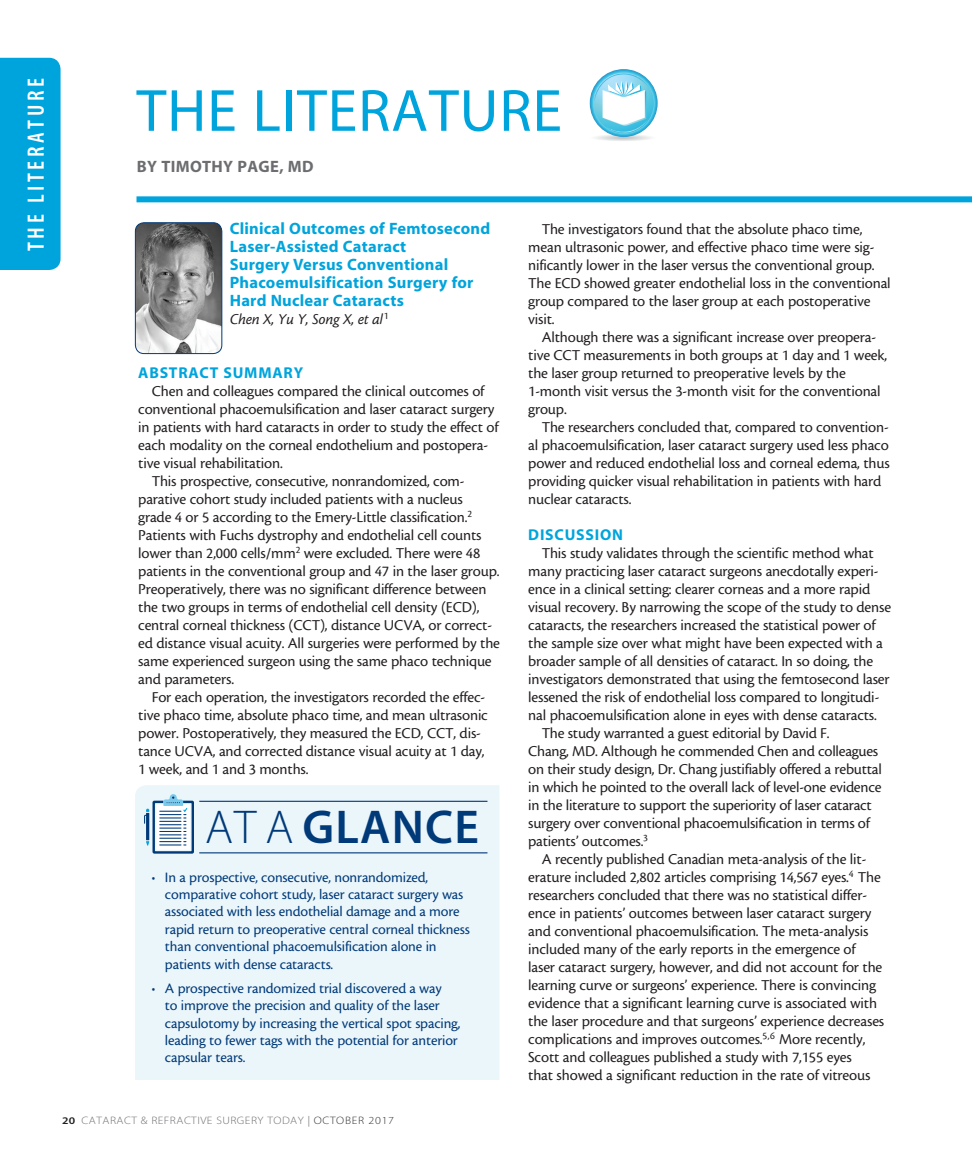
<style>
.page{position:relative;width:972px;height:1161px;background:#fff}
.page>*{position:absolute;margin:0;border:0;box-sizing:border-box;transform-origin:0 0}
.headline{font:60px "Myriad MM 400 600";letter-spacing:.015em;color:#00a4dc}
.headline-2{font:47.7px "Myriad MM 565 600";letter-spacing:.025em;color:#013a79}
.t1{font:23.7px "Myriad MM 565 300";letter-spacing:.15em;color:#fff}
.subhead_question{font:16.5px/18px "Myriad MM 700 600";letter-spacing:.015em;color:#00a4dc}
.author{font:16.5px "Myriad MM 700 600";letter-spacing:.02em;color:#6c6d70}
.body{font:15.75px/18px "Cronos MM 408 10";letter-spacing:-.01em;color:#231f20}
.subhead{font:15.75px "Myriad MM 700 600";letter-spacing:.05em;color:#00a4dc}
.body-2{font:15.75px "Cronos MM It 408 10";letter-spacing:-.005em;color:#231f20}
.t2{font:15px/17.4px "Cronos MM 408 10";letter-spacing:-.01em;color:#013a79}
.t3{font:10.8px "Myriad MM 215 600";letter-spacing:.04em;color:#6c6d70;scale:1.11 1}
.s1{font-family:"Myriad MM 215 600"}
.s2{font-family:"Myriad MM 565 600";font-size:10.2px;color:#231f20}
.s3{font-family:"Myriad MM 400 600";color:#939598}
.s4{color:#312f30}
</style>
<div class="page">
<div style="left:0;top:58px;width:61px;height:212px;background:#00a4dc"></div>
<div style="left:136px;top:196px;width:836px;height:6px;background:#00a4dc"></div>
<img style="left:135px;top:223px;width:87px;height:131px">
<div style="left:135px;top:222px;width:87px;height:132px;border:1px solid #013a79;border-radius:9px"></div>
<svg style="left:589px;top:71px;width:67px;height:70px"></svg>
<div style="left:135px;top:785px;width:364px;height:295px;background:#ebf6fb"></div>
<hr style="left:199px;top:852px;width:288px;height:1px;background:#013a79">
<hr style="left:199px;top:801px;width:288px;height:1px;background:#013a79">
<svg style="left:144px;top:794px;width:50px;height:60px"></svg>
<h3 class="t1" style="left:25px;top:251px;width:174px;rotate:-90deg">THE LITERATURE</h3>
<p class="headline" style="left:136px;top:82px;width:427px">THE LITERATURE</p>
<p class="author" style="left:137px;top:159px;width:178px">BY TIMOTHY PAGE, MD</p>
<p class="subhead_question" style="left:230px;top:220px;width:262px">Clinical Outcomes of Femtosecond<br>Laser-Assisted Cataract<br>Surgery Versus Conventional<br>Phacoemulsification Surgery for<br>Hard Nuclear Cataracts</p>
<p class="body-2" style="left:230px;top:311px;width:160px">Chen X, Yu Y, Song X, et al<sup>1</sup></p>
<p class="subhead" style="left:138px;top:365px;width:167px">ABSTRACT SUMMARY</p>
<p class="body" style="left:138px;top:382px;width:362px;text-indent:14px">Chen and colleagues compared the clinical outcomes of conventional phacoemulsification and laser cataract surgery in patients with hard cataracts in order to study the effect of each modality on the corneal endothelium and postopera&shy;tive visual rehabilitation.</p>
<p class="body" style="left:138px;top:472px;width:363px;text-indent:14px">This prospective, consecutive, nonrandomized, com&shy;parative cohort study included patients with a nucleus<br>grade 4 or 5 according to the Emery-Little classification.<sup>2<br></sup>Patients with Fuchs dystrophy and endothelial cell counts lower than 2,000 cells/mm<sup>2</sup> were excluded. There were 48 patients in the conventional group and 47 in the laser group.<br>Preoperatively, there was no significant difference between the two groups in terms of endothelial cell density (ECD), central corneal thickness (CCT), distance UCVA, or correct&shy;ed distance visual acuity. All surgeries were performed by the same experienced surgeon using the same phaco technique and parameters.</p>
<p class="body" style="left:138px;top:688px;width:351px;text-indent:14px">For each operation, the investigators recorded the effec&shy;tive phaco time, absolute phaco time, and mean ultrasonic power. Postoperatively, they measured the ECD, CCT, dis&shy;tance UCVA, and corrected distance visual acuity at 1 day, 1 week, and 1 and 3 months.</p>
<p class="headline-2" style="left:205px;top:804px;width:275px"><span class="s1">AT A</span> GLANCE</p>
<p class="t2" style="left:165px;top:869px;width:307px;text-indent:-14px">• In a prospective, consecutive, nonrandomized, comparative cohort study, laser cataract surgery was associated with less endothelial damage and a more rapid return to preoperative central corneal thickness than conventional phacoemulsification alone in patients with dense cataracts.</p>
<p class="t2" style="left:165px;top:980px;width:297px;text-indent:-14px">• A prospective randomized trial discovered a way<br>to improve the precision and quality of the laser capsulotomy by increasing the vertical spot spacing, leading to fewer tags with the potential for anterior capsular tears.</p>
<p class="t3" style="left:62px;top:1115px;width:301px"><span class="s2">20</span> CATARACT &amp; REFRACTIVE SURGERY TODAY <span class="s3">|</span> <span class="s4">OCTOBER 2017</span></p>
<p class="body" style="left:528px;top:220px;width:364px;text-indent:14px">The investigators found that the absolute phaco time, mean ultrasonic power, and effective phaco time were sig&shy;nificantly lower in the laser versus the conventional group.<br>The ECD showed greater endothelial loss in the conventional group compared to the laser group at each postoperative visit.</p>
<p class="body" style="left:528px;top:328px;width:361px;text-indent:14px">Although there was a significant increase over preopera&shy;tive CCT measurements in both groups at 1 day and 1 week, the laser group returned to preoperative levels by the 1-month visit versus the 3-month visit for the conventional group.</p>
<p class="body" style="left:528px;top:418px;width:363px;text-indent:14px">The researchers concluded that, compared to convention&shy;al phacoemulsification, laser cataract surgery used less phaco power and reduced endothelial loss and corneal edema, thus providing quicker visual rehabilitation in patients with hard nuclear cataracts.</p>
<p class="subhead" style="left:528px;top:527px;width:96px">DISCUSSION</p>
<p class="body" style="left:528px;top:544px;width:364px;text-indent:14px">This study validates through the scientific method what many practicing laser cataract surgeons anecdotally experi&shy;ence in a clinical setting: clearer corneas and a more rapid visual recovery. By narrowing the scope of the study to dense cataracts, the researchers increased the statistical power of the sample size over what might have been expected with a broader sample of all densities of cataract. In so doing, the investigators demonstrated that using the femtosecond laser lessened the risk of endothelial loss compared to longitudi&shy;nal phacoemulsification alone in eyes with dense cataracts.</p>
<p class="body" style="left:528px;top:724px;width:355px;text-indent:14px">The study warranted a guest editorial by David F.<br>Chang, MD. Although he commended Chen and colleagues on their study design, Dr. Chang justifiably offered a rebuttal in which he pointed to the overall lack of level-one evidence in the literature to support the superiority of laser cataract surgery over conventional phacoemulsification in terms of patients’ outcomes.<sup>3</sup></p>
<p class="body" style="left:528px;top:850px;width:358px;text-indent:14px">A recently published Canadian meta-analysis of the lit&shy;erature included 2,802 articles comprising 14,567 eyes.<sup>4</sup> The researchers concluded that there was no statistical differ&shy;ence in patients’ outcomes between laser cataract surgery and conventional phacoemulsification. The meta-analysis included many of the early reports in the emergence of laser cataract surgery, however, and did not account for the learning curve or surgeons’ experience. There is convincing evidence that a significant learning curve is associated with the laser procedure and that surgeons’ experience decreases complications and improves outcomes.<sup>5,6</sup> More recently, Scott and colleagues published a study with 7,155 eyes<br>that showed a significant reduction in the rate of vitreous</p>
</div>
